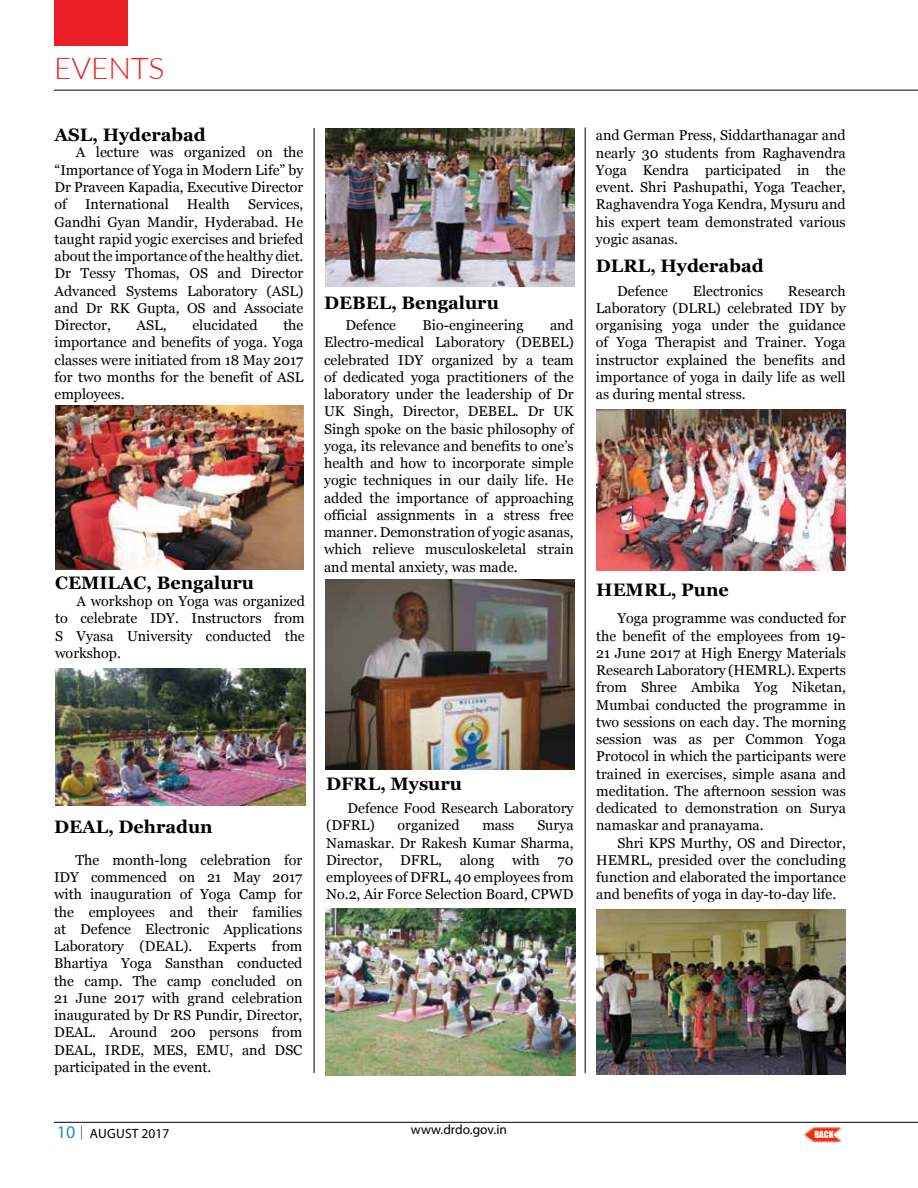
<style>
.page{position:relative;width:918px;height:1188px;background:#fff}
.page>*{position:absolute;margin:0;border:0;box-sizing:border-box;transform-origin:0 0}
.t1{font:300 30px "Lato";color:#ed1d24}
.t2{font:700 18px "Georgia";color:#000}
.t3{font:18px "Myriad Pro";color:#248bcb}
.t4{font:14.25px/17.2px "Georgia";color:#000;text-align:justify}
.t5{font:13.5px "Myriad Pro";color:#000}
.t6{font:9px "Impact";color:#fff}
</style>
<div class="page">
<hr style="left:54px;top:90px;width:864px;height:1px;background:#000">
<div style="left:54px;top:0;width:74px;height:46px;background:#ed1d24"></div>
<hr style="left:54px;top:1122px;width:864px;height:1px;background:#000">
<svg style="left:81px;top:1125px;width:1px;height:15px"></svg>
<img style="left:55px;top:406px;width:249px;height:164px">
<img style="left:55px;top:668px;width:250px;height:138px">
<hr style="left:314px;top:128px;width:1px;height:945px;background:#000">
<hr style="left:585px;top:127px;width:1px;height:946px;background:#000">
<img style="left:325px;top:128px;width:249px;height:158px">
<img style="left:326px;top:909px;width:250px;height:166px">
<img style="left:596px;top:410px;width:250px;height:160px">
<img style="left:596px;top:910px;width:250px;height:164px">
<img style="left:325px;top:579px;width:249px;height:191px">
<img style="left:803px;top:1127px;width:39px;height:15px">
<h1 class="t1" style="left:54px;top:48px;width:19px">EVENTS</h1>
<p class="t2" style="left:55px;top:121px;width:153px">ASL, Hyderabad</p>
<p class="t4" style="left:55px;top:144px;width:250px;text-indent:21px">A lecture was organized on the “Importance of Yoga in Modern Life” by Dr Praveen Kapadia, Executive Director of</p>
<p class="t4" style="left:85px;top:196px;width:85px">International</p>
<p class="t4" style="left:187px;top:196px;width:44px">Health</p>
<p class="t4" style="left:55px;top:196px;width:250px;text-indent:194px">Services, Gandhi Gyan Mandir, Hyderabad. He taught rapid yogic exercises and briefed about the importance of the healthy diet.<br>Dr Tessy Thomas, OS and Director Advanced Systems Laboratory (ASL) and Dr RK Gupta, OS and Associate Director,</p>
<p class="t4" style="left:55px;top:316px;width:250px;text-indent:229px">the importance and benefits of yoga. Yoga classes were initiated from 18 May 2017 for two months for the benefit of ASL employees.</p>
<p class="t4" style="left:137px;top:316px;width:32px">ASL,</p>
<p class="t4" style="left:192px;top:316px;width:67px">elucidated</p>
<p class="t2" style="left:55px;top:569px;width:201px">CEMILAC , Bengaluru</p>
<p class="t4" style="left:55px;top:592px;width:251px;text-indent:21px">A workshop on Yoga was organized to celebrate IDY. Instructors from S Vyasa University conducted the workshop.</p>
<p class="t2" style="left:324px;top:289px;width:176px">DEBEL, Bengaluru</p>
<p class="t4" style="left:345px;top:316px;width:52px">Defence</p>
<p class="t4" style="left:423px;top:316px;width:103px">Bio-engineering</p>
<p class="t4" style="left:324px;top:316px;width:251px;text-indent:226px">and Electro-medical Laboratory (DEBEL) celebrated IDY organized by a team of dedicated yoga practitioners of the laboratory under the leadership of Dr UK Singh, Director, DEBEL. Dr UK Singh spoke on the basic philosophy of yoga, its relevance and benefits to one’s health and how to incorporate simple yogic techniques in our daily life. He added the importance of approaching official assignments in a stress free manner. Demonstration of yogic asanas, which relieve musculoskeletal strain and mental anxiety, was made.</p>
<p class="t2" style="left:54px;top:813px;width:15px">DEA</p>
<p class="t2" style="left:96px;top:813px;width:119px">L, Dehradun</p>
<p class="t4" style="left:54px;top:851px;width:250px;text-indent:21px">The month-long celebration for IDY commenced on 21 May 2017 with inauguration of Yoga Camp for the employees and their families at Defence Electronic Applications Laboratory (DEAL). Experts from Bhartiya Yoga Sansthan conducted the camp. The camp concluded on 21 June 2017 with grand celebration inaugurated by Dr RS Pundir, Director, DEAL. Around 200 persons from DEAL, IRDE, MES, EMU, and DSC participated in the event.</p>
<p class="t2" style="left:326px;top:770px;width:137px">DFRL, Mysuru</p>
<p class="t4" style="left:326px;top:799px;width:249px;text-indent:21px">Defence Food Research Laboratory (DFRL)</p>
<p class="t4" style="left:398px;top:817px;width:63px">organized</p>
<p class="t4" style="left:482px;top:817px;width:34px">mass</p>
<p class="t4" style="left:326px;top:817px;width:249px;text-indent:211px">Surya Namaskar. Dr Rakesh Kumar Sharma, Director, DFRL, along with 70 employees of DFRL, 40 employees from No.2, Air Force Selection Board, CPWD</p>
<p class="t3" style="left:57px;top:1121px;width:20px">10</p>
<p class="t5" style="left:411px;top:1121px;width:98px">www.drdo.gov.in</p>
<p class="t5" style="left:90px;top:1125px;width:81px">August 2017</p>
<p class="t4" style="left:596px;top:127px;width:251px">and German Press, Siddarthanagar and nearly 30 students from Raghavendra Yoga Kendra participated in the event. Shri Pashupathi, Yoga Teacher, Raghavendra Yoga Kendra, Mysuru and his expert team demonstrated various yogic asanas.</p>
<p class="t2" style="left:596px;top:252px;width:169px">DLRL, Hyderabad</p>
<p class="t4" style="left:617px;top:282px;width:52px">Defence</p>
<p class="t4" style="left:693px;top:282px;width:72px">Electronics</p>
<p class="t4" style="left:596px;top:282px;width:251px;text-indent:192px">Research Laboratory (DLRL) celebrated IDY by organising yoga under the guidance of Yoga Therapist and Trainer. Yoga instructor explained the benefits and importance of yoga in daily life as well as during mental stress.</p>
<p class="t2" style="left:596px;top:576px;width:134px">HEMRL, Pune</p>
<p class="t4" style="left:596px;top:610px;width:251px;text-indent:21px">Yoga programme was conducted for the benefit of the employees from 19- 21 June 2017 at High Energy Materials Research Laboratory (HEMRL). Experts from Shree Ambika Yog Niketan, Mumbai conducted the programme in two sessions on each day. The morning session was as per Common Yoga Protocol in which the participants were trained in exercises, simple asana and meditation. The afternoon session was dedicated to demonstration on Surya namaskar and pranayama.</p>
<p class="t4" style="left:596px;top:834px;width:251px;text-indent:21px">Shri KPS Murthy, OS and Director, HEMRL, presided over the concluding function and elaborated the importance and benefits of yoga in day-to-day life.</p>
<p class="t6" style="left:814px;top:1127px;width:21px">Back</p>
</div>
